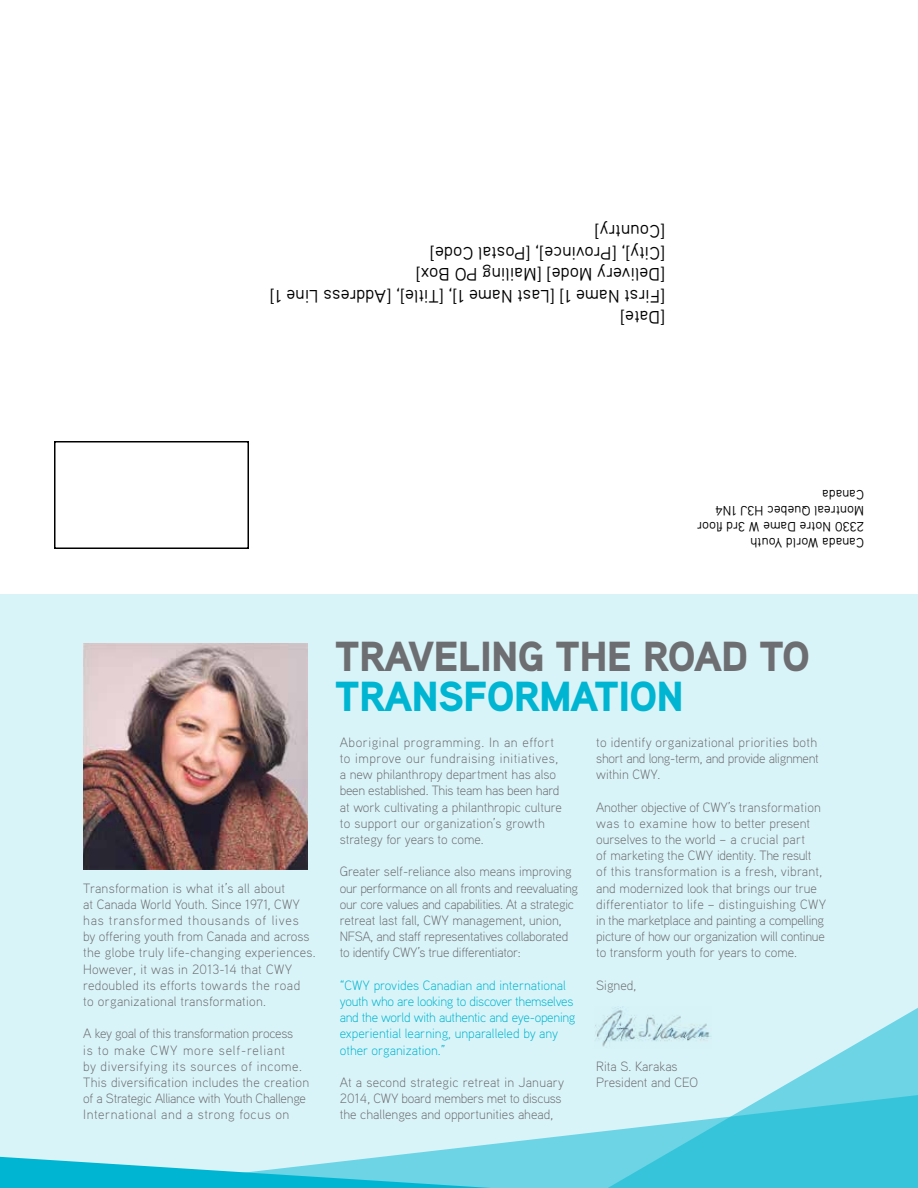
<style>
.page{position:relative;width:918px;height:1188px;background:#fff}
.page>*{position:absolute;margin:0;border:0;box-sizing:border-box;transform-origin:0 0}
.t1{font:900 42px "Aaux Pro";letter-spacing:-.02em;color:#6d6e71}
.t2{font:900 42px "Aaux Pro";letter-spacing:-.02em;color:#00b5d1}
.t3{font:18px/21.6px "Aaux Pro";color:#000}
.t4{font:300 13.5px/16.2px "Aaux Pro";color:#6d6e71}
.t5{font:300 13.5px/16.2px "Aaux Pro";letter-spacing:.02em;color:#6d6e71}
.t6{font:300 13.5px/16.2px "Aaux Pro";letter-spacing:-.02em;color:#6d6e71}
.t7{font:300 13.5px/16.2px "Aaux Pro";color:#00b5d1}
.t8{font:13.5px/16.2px "Aaux Pro";color:#000}
</style>
<div class="page">
<div style="left:0;top:594px;width:918px;height:594px;background:#d9f4f8"></div>
<img style="left:83px;top:644px;width:225px;height:225px">
<div style="left:54px;top:441px;width:195px;height:108px;border:2px solid #000"></div>
<svg style="left:1px;top:1147px;width:465px;height:10px"></svg>
<svg style="left:466px;top:1006px;width:452px;height:182px"></svg>
<svg style="left:0;top:1157px;width:491px;height:31px"></svg>
<img style="left:595px;top:1007px;width:117px;height:42px">
<h2 class="t3" style="left:665px;top:329px;width:397px;rotate:-180deg">[Date]<br>[First Name 1] [Last Name 1], [Title], [Address Line 1] [Delivery Mode] [Mailing PO Box]<br>[City], [Province], [Postal Code]<br>[Country]</h2>
<p class="t8" style="left:864px;top:552px;width:169px;rotate:-180deg">Canada World Youth<br>2330 Notre Dame W 3rd floor<br>Montreal Quebec H3J 1N4<br>Canada</p>
<p class="t5" style="left:83px;top:879px;width:234px">Transformation is what it’s all about<br>at Canada World Youth. Since 1971, CWY has transformed thousands of lives<br>by offering youth from Canada and across the globe truly life-changing experiences.<br>However, it was in 2013-14 that CWY redoubled its efforts towards the road<br>to organizational transformation.</p>
<p class="t5" style="left:83px;top:1025px;width:228px">A key goal of this transformation process<br>is to make CWY more self-reliant<br>by diversifying its sources of income.<br>This diversification includes the creation of a Strategic Alliance with Youth Challenge International and a strong focus on</p>
<h1 class="t1" style="left:335px;top:630px;width:477px">TRAVELING THE ROAD TO</h1>
<h1 class="t2" style="left:335px;top:669px;width:351px">TRANSFORMATION</h1>
<p class="t4" style="left:340px;top:734px;width:224px">Aboriginal programming. In an effort to improve our fundraising initiatives, a new philanthropy department has also been established. This team has been hard at work cultivating a philanthropic culture to support our organization’s growth strategy for years to come.</p>
<p class="t6" style="left:340px;top:863px;width:240px">Greater self-reliance also means improving our performance on all fronts and reevaluating our core values and capabilities. At a strategic retreat last fall, CWY management, union, NFSA, and staff representatives collaborated to identify CWY’s true differentiator:</p>
<p class="t7" style="left:340px;top:977px;width:237px">“CWY provides Canadian and international youth who are looking to discover themselves and the world with authentic and eye-opening experiential learning, unparalleled by any other organization.”</p>
<p class="t4" style="left:340px;top:1074px;width:226px">At a second strategic retreat in January<br>2014, CWY board members met to discuss the challenges and opportunities ahead,</p>
<p class="t4" style="left:596px;top:734px;width:224px">to identify organizational priorities both short and long-term, and provide alignment within CWY.</p>
<p class="t4" style="left:596px;top:798px;width:232px">Another objective of CWY’s transformation was to examine how to better present ourselves to the world – a crucial part<br>of marketing the CWY identity. The result<br>of this transformation is a fresh, vibrant, and modernized look that brings our true differentiator to life – distinguishing CWY in the marketplace and painting a compelling picture of how our organization will continue to transform youth for years to come.</p>
<p class="t4" style="left:596px;top:977px;width:42px">Signed,</p>
<p class="t4" style="left:596px;top:1058px;width:103px">Rita S. Karakas<br>President and CEO</p>
</div>
